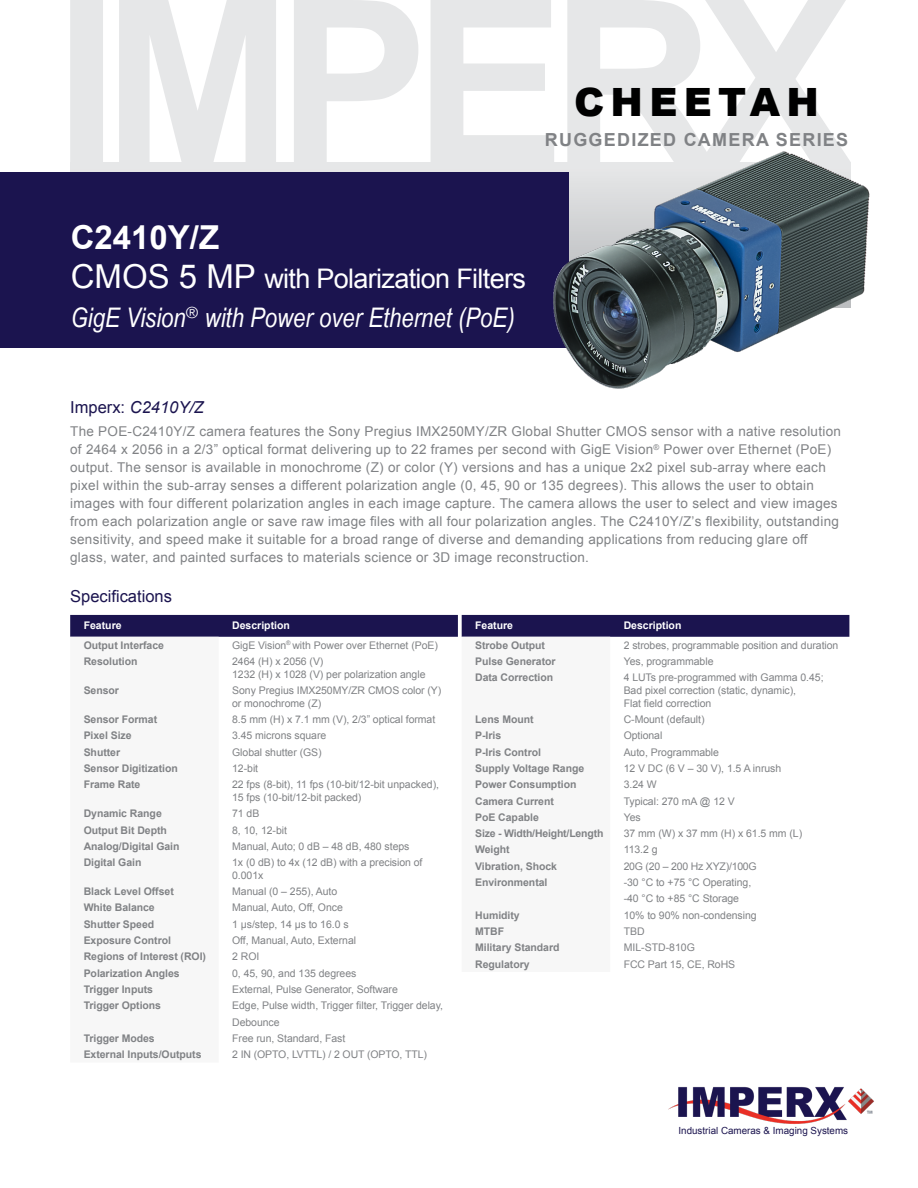
<style>
.page{position:relative;width:918px;height:1188px;background:#fff}
.page>*{position:absolute;margin:0;border:0;box-sizing:border-box;transform-origin:0 0}
.t1{font:900 39px "Arial";letter-spacing:.16em;color:#000}
.t2{font:700 33px "Arial";color:#fff}
.t3{font:italic 27px "Arial Narrow";color:#fff}
.t4{font:27px "Arial";letter-spacing:-.025em;color:#fff}
.t5{font:700 18px "Arial";letter-spacing:.07em;color:#808285}
.t6{font:italic 16.5px "Arial";color:#1b144f}
.t7{font:16.5px "Arial";color:#1b144f}
.t8{font:13.5px/18px "Arial";letter-spacing:.02em;color:#808285}
.t9{font:10.5px/12.8px "Arial";letter-spacing:-.005em;color:#808285}
.t10{font:700 10.5px "Arial";letter-spacing:-.005em;color:#808285}
.t11{font:700 10.5px "Arial";color:#fff}
.t12{font:9.75px "Arial";color:#1b144f}
.s1{font-size:33px}
.s2{font-style:normal}
</style>
<div class="page">
<svg style="left:70px;top:0;width:776px;height:162px;fill:#e6e7e8"></svg>
<img style="left:668px;top:1086px;width:206px;height:38px">
<div style="left:70px;top:162px;width:780px;height:146px;background:#e6e7e8"></div>
<div style="left:70px;top:615px;width:779px;height:22px;background:#1b144f"></div>
<div style="left:0;top:172px;width:568px;height:176px;background:#1b144f"></div>
<img style="left:547px;top:146px;width:323px;height:243px">
<h1 class="t1" style="left:574px;top:73px;width:246px">CHEETAH</h1>
<h3 class="t5" style="left:545px;top:127px;width:305px">RUGGEDIZED CAMERA SERIES</h3>
<h2 class="t2" style="left:71px;top:215px;width:150px">C2410Y/Z</h2>
<h3 class="t4" style="left:71px;top:261px;width:457px"><span class="s1">CMOS 5 MP</span> with Polarization Filters</h3>
<h3 class="t3" style="left:71px;top:299px;width:446px">GigE Vision<sup>®</sup> with Power over Ethernet (PoE)</h3>
<h3 class="t6" style="left:70px;top:396px;width:135px"><span class="s2">Imperx:</span> C2410Y/Z</h3>
<p class="t8" style="left:70px;top:423px;width:772px">The POE-C2410Y/Z camera features the Sony Pregius IMX250MY/ZR Global Shutter CMOS sensor with a native resolution of 2464 x 2056 in a 2/3” optical format delivering up to 22 frames per second with GigE Vision<sup>®</sup> Power over Ethernet (PoE) output. The sensor is available in monochrome (Z) or color (Y) versions and has a unique 2x2 pixel sub-array where each pixel within the sub-array senses a different polarization angle (0, 45, 90 or 135 degrees). This allows the user to obtain images with four different polarization angles in each image capture. The camera allows the user to select and view images from each polarization angle or save raw image files with all four polarization angles. The C2410Y/Z’s flexibility, outstanding sensitivity, and speed make it suitable for a broad range of diverse and demanding applications from reducing glare off glass, water, and painted surfaces to materials science or 3D image reconstruction.</p>
<h3 class="t7" style="left:70px;top:585px;width:103px">Specifications</h3>
<p class="t11" style="left:84px;top:619px;width:39px">Feature</p>
<p class="t11" style="left:232px;top:619px;width:59px">Description</p>
<p class="t10" style="left:84px;top:638px;width:82px">Output Interface</p>
<p class="t9" style="left:232px;top:639px;width:207px">GigE Vision<sup>®</sup> with Power over Ethernet (PoE)</p>
<p class="t10" style="left:84px;top:654px;width:55px">Resolution</p>
<p class="t9" style="left:232px;top:655px;width:195px">2464 (H) x 2056 (V)<br>1232 (H) x 1028 (V) per polarization angle</p>
<p class="t10" style="left:84px;top:683px;width:37px">Sensor</p>
<p class="t9" style="left:232px;top:684px;width:211px">Sony Pregius IMX250MY/ZR CMOS color (Y) or monochrome (Z)</p>
<p class="t10" style="left:84px;top:712px;width:75px">Sensor Format</p>
<p class="t9" style="left:232px;top:713px;width:205px">8.5 mm (H) x 7.1 mm (V), 2/3” optical format</p>
<p class="t10" style="left:84px;top:729px;width:49px">Pixel Size</p>
<p class="t9" style="left:232px;top:729px;width:96px">3.45 microns square</p>
<p class="t10" style="left:84px;top:745px;width:38px">Shutter</p>
<p class="t9" style="left:232px;top:746px;width:91px">Global shutter (GS)</p>
<p class="t10" style="left:84px;top:761px;width:96px">Sensor Digitization</p>
<p class="t9" style="left:232px;top:762px;width:27px">12-bit</p>
<p class="t10" style="left:84px;top:778px;width:58px">Frame Rate</p>
<p class="t9" style="left:232px;top:778px;width:208px">22 fps (8-bit), 11 fps (10-bit/12-bit unpacked),<br>15 fps (10-bit/12-bit packed)</p>
<p class="t10" style="left:84px;top:807px;width:80px">Dynamic Range</p>
<p class="t9" style="left:232px;top:807px;width:29px">71 dB</p>
<p class="t10" style="left:84px;top:823px;width:85px">Output Bit Depth</p>
<p class="t9" style="left:232px;top:824px;width:56px">8, 10, 12-bit</p>
<p class="t10" style="left:84px;top:839px;width:97px">Analog/Digital Gain</p>
<p class="t9" style="left:232px;top:840px;width:179px">Manual, Auto; 0 dB – 48 dB, 480 steps</p>
<p class="t10" style="left:84px;top:855px;width:59px">Digital Gain</p>
<p class="t9" style="left:232px;top:856px;width:192px">1x (0 dB) to 4x (12 dB) with a precision of<br>0.001x</p>
<p class="t10" style="left:84px;top:884px;width:92px">Black Level Offset</p>
<p class="t9" style="left:232px;top:885px;width:107px">Manual (0 – 255), Auto</p>
<p class="t10" style="left:84px;top:901px;width:73px">White Balance</p>
<p class="t9" style="left:232px;top:901px;width:112px">Manual, Auto, Off, Once</p>
<p class="t10" style="left:84px;top:917px;width:72px">Shutter Speed</p>
<p class="t9" style="left:232px;top:918px;width:118px">1 μs/step, 14 μs to 16.0 s</p>
<p class="t10" style="left:84px;top:933px;width:89px">Exposure Control</p>
<p class="t9" style="left:232px;top:934px;width:125px">Off, Manual, Auto, External</p>
<p class="t10" style="left:84px;top:950px;width:124px">Regions of Interest (ROI)</p>
<p class="t9" style="left:232px;top:950px;width:29px">2 ROI</p>
<p class="t10" style="left:84px;top:966px;width:98px">Polarization Angles</p>
<p class="t9" style="left:232px;top:967px;width:126px">0, 45, 90, and 135 degrees</p>
<p class="t10" style="left:84px;top:982px;width:71px">Trigger Inputs</p>
<p class="t9" style="left:232px;top:983px;width:167px">External, Pulse Generator, Software</p>
<p class="t10" style="left:84px;top:998px;width:79px">Trigger Options</p>
<p class="t9" style="left:232px;top:997px;width:212px;line-height:16.5px">Edge, Pulse width, Trigger filter, Trigger delay,<br>Debounce</p>
<p class="t10" style="left:84px;top:1031px;width:73px">Trigger Modes</p>
<p class="t9" style="left:232px;top:1032px;width:115px">Free run, Standard, Fast</p>
<p class="t10" style="left:84px;top:1048px;width:119px">External Inputs/Outputs</p>
<p class="t9" style="left:232px;top:1048px;width:196px">2 IN (OPTO, LVTTL) / 2 OUT (OPTO, TTL)</p>
<p class="t11" style="left:475px;top:619px;width:39px">Feature</p>
<p class="t11" style="left:624px;top:619px;width:59px">Description</p>
<p class="t10" style="left:475px;top:638px;width:71px">Strobe Output</p>
<p class="t9" style="left:624px;top:639px;width:216px">2 strobes, programmable position and duration</p>
<p class="t10" style="left:475px;top:654px;width:82px">Pulse Generator</p>
<p class="t9" style="left:624px;top:655px;width:91px">Yes, programmable</p>
<p class="t10" style="left:475px;top:671px;width:80px">Data Correction</p>
<p class="t9" style="left:624px;top:671px;width:201px">4 LUTs pre-programmed with Gamma 0.45;<br>Bad pixel correction (static, dynamic),<br>Flat field correction</p>
<p class="t10" style="left:475px;top:712px;width:60px">Lens Mount</p>
<p class="t9" style="left:624px;top:713px;width:82px">C-Mount (default)</p>
<p class="t10" style="left:475px;top:729px;width:27px">P-Iris</p>
<p class="t9" style="left:624px;top:729px;width:40px">Optional</p>
<p class="t10" style="left:475px;top:745px;width:67px">P-Iris Control</p>
<p class="t9" style="left:624px;top:746px;width:97px">Auto, Programmable</p>
<p class="t10" style="left:475px;top:761px;width:111px">Supply Voltage Range</p>
<p class="t9" style="left:624px;top:762px;width:159px">12 V DC (6 V – 30 V), 1.5 A inrush</p>
<p class="t10" style="left:475px;top:778px;width:103px">Power Consumption</p>
<p class="t9" style="left:624px;top:778px;width:35px">3.24 W</p>
<p class="t10" style="left:475px;top:794px;width:80px">Camera Current</p>
<p class="t9" style="left:624px;top:795px;width:113px">Typical: 270 mA @ 12 V</p>
<p class="t10" style="left:475px;top:810px;width:65px">PoE Capable</p>
<p class="t9" style="left:624px;top:811px;width:19px">Yes</p>
<p class="t10" style="left:475px;top:826px;width:130px">Size - Width/Height/Length</p>
<p class="t9" style="left:624px;top:827px;width:180px">37 mm (W) x 37 mm (H) x 61.5 mm (L)</p>
<p class="t10" style="left:475px;top:843px;width:36px">Weight</p>
<p class="t9" style="left:624px;top:843px;width:35px">113.2 g</p>
<p class="t10" style="left:475px;top:859px;width:83px">Vibration, Shock</p>
<p class="t9" style="left:624px;top:860px;width:135px">20G (20 – 200 Hz XYZ)/100G</p>
<p class="t10" style="left:475px;top:875px;width:74px">Environmental</p>
<p class="t9" style="left:624px;top:874px;width:129px;line-height:16.5px">-30 °C to +75 °C Operating, -40 °C to +85 °C Storage</p>
<p class="t10" style="left:475px;top:908px;width:46px">Humidity</p>
<p class="t9" style="left:624px;top:909px;width:134px">10% to 90% non-condensing</p>
<p class="t10" style="left:475px;top:924px;width:31px">MTBF</p>
<p class="t9" style="left:624px;top:925px;width:23px">TBD</p>
<p class="t10" style="left:475px;top:941px;width:86px">Military Standard</p>
<p class="t9" style="left:624px;top:941px;width:73px">MIL-STD-810G</p>
<p class="t10" style="left:475px;top:957px;width:56px">Regulatory</p>
<p class="t9" style="left:624px;top:958px;width:113px">FCC Part 15, CE, RoHS</p>
<p class="t12" style="left:679px;top:1124px;width:171px">Industrial Cameras &amp; Imaging Systems</p>
</div>
